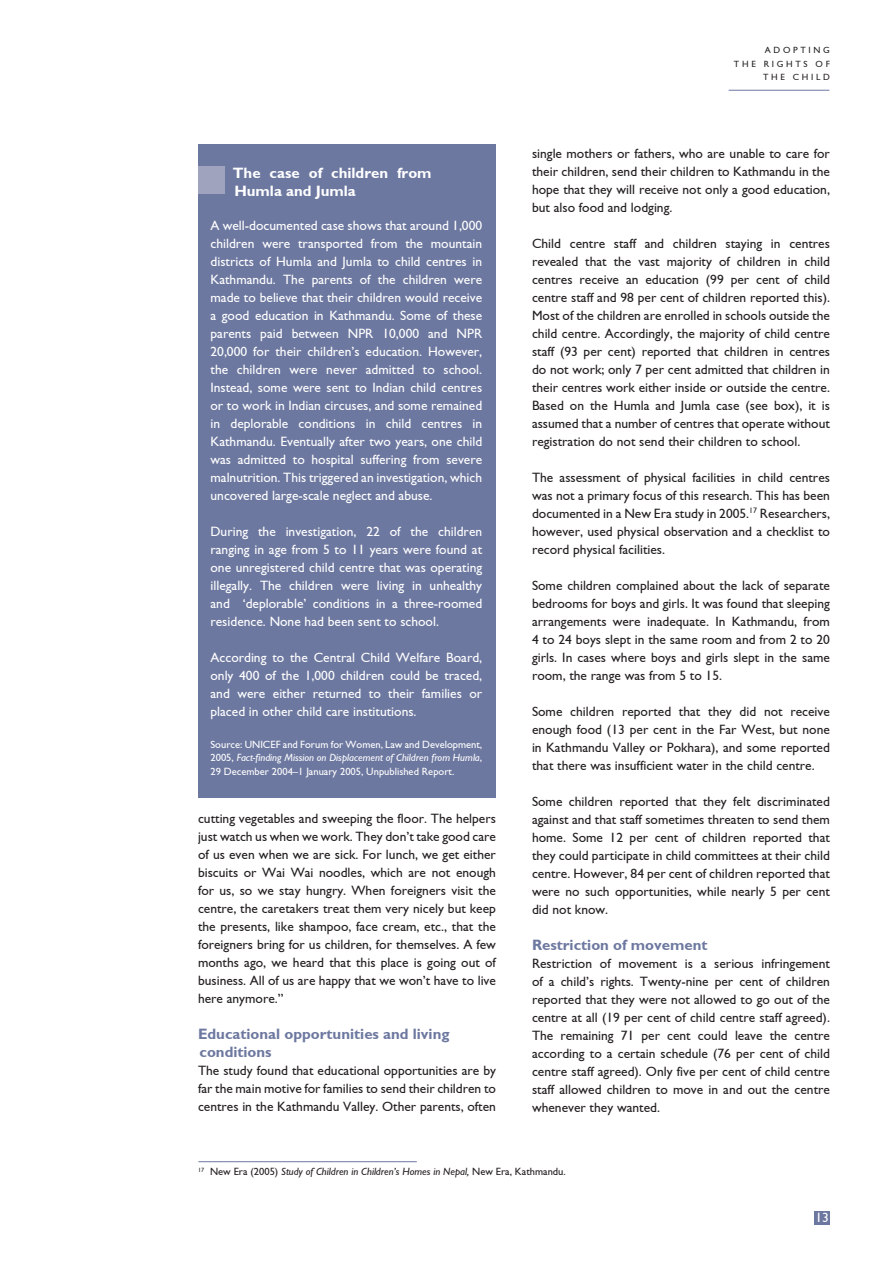
<style>
.page{position:relative;width:893px;height:1263px;background:#fff}
.page>*{position:absolute;margin:0;border:0;box-sizing:border-box;transform-origin:0 0}
.t1{font:700 15px/18px "Gill Sans";color:#6d78a0}
.t2{font:700 15px/18px "Gill Sans";color:#fff}
.t3{font:13.5px/18px "Gill Sans";color:#231f20;text-align:justify}
.t4{font:13.5px/18px "Gill Sans";color:#fff;text-align:justify}
.t5{font:10.5px/13.5px "Gill Sans";color:#fff;text-align:justify}
.t6{font:italic 10.5px "Gill Sans";color:#231f20}
.t7{font:9px/13.5px "Gill Sans";letter-spacing:.3em;color:#231f20;text-align:right}
.s1{font-style:italic}
.s2{font-style:normal}
</style>
<div class="page">
<div style="left:814px;top:1210px;width:16px;height:14px;background:#6d78a0"></div>
<hr style="left:729px;top:90px;width:100px;height:1px;background:#6d78a0">
<div style="left:198px;top:144px;width:298px;height:654px;background:#6d78a0"></div>
<div style="left:198px;top:167px;width:27px;height:27px;background:#a0a3be"></div>
<hr style="left:198px;top:1161px;width:219px;height:1px;background:#6d78a0">
<p class="t2" style="left:233px;top:164px;width:200px">The case of children from<br>Humla and Jumla</p>
<p class="t4" style="left:210px;top:217px;width:273px">A well-documented case shows that around 1,000 children were transported from the mountain districts of Humla and Jumla to child centres in Kathmandu. The parents of the children were made to believe that their children would receive a good education in Kathmandu. Some of these parents paid between NPR 10,000 and NPR 20,000 for their children’s education. However, the children were never admitted to school.<br>Instead, some were sent to Indian child centres or to work in Indian circuses, and some remained in deplorable conditions in child centres in Kathmandu. Eventually after two years, one child was admitted to hospital suffering from severe malnutrition. This triggered an investigation, which uncovered large-scale neglect and abuse.</p>
<p class="t4" style="left:210px;top:523px;width:273px">During the investigation, 22 of the children ranging in age from 5 to 11 years were found at one unregistered child centre that was operating illegally. The children were living in unhealthy and ‘deplorable’ conditions in a three-roomed residence. None had been sent to school.</p>
<p class="t4" style="left:210px;top:649px;width:273px">According to the Central Child Welfare Board, only 400 of the 1,000 children could be traced, and were either returned to their families or placed in other child care institutions.</p>
<p class="t5" style="left:210px;top:737px;width:273px">Source: UNICEF and Forum for Women, Law and Development, 2005, <span class="s1">Fact-finding Mission on Displacement of Children from Humla</span>, 29 December 2004–1 January 2005, Unpublished Report.</p>
<p class="t3" style="left:198px;top:810px;width:299px">cutting vegetables and sweeping the floor. The helpers just watch us when we work. They don’t take good care of us even when we are sick. For lunch, we get either biscuits or Wai Wai noodles, which are not enough for us, so we stay hungry. When foreigners visit the centre, the caretakers treat them very nicely but keep the presents, like shampoo, face cream, etc., that the foreigners bring for us children, for themselves. A few months ago, we heard that this place is going out of business. All of us are happy that we won’t have to live here anymore.”</p>
<p class="t1" style="left:198px;top:1025px;width:253px">Educational opportunities and living conditions</p>
<p class="t3" style="left:198px;top:1062px;width:299px">The study found that educational opportunities are by far the main motive for families to send their children to centres in the Kathmandu Valley. Other parents, often</p>
<p class="t7" style="left:734px;top:43px;width:97px">ADOPTING<br>THE RIGHTS OF<br>THE CHILD</p>
<p class="t3" style="left:532px;top:144px;width:299px">single mothers or fathers, who are unable to care for their children, send their children to Kathmandu in the hope that they will receive not only a good education, but also food and lodging.</p>
<p class="t3" style="left:532px;top:234px;width:299px">Child centre staff and children staying in centres revealed that the vast majority of children in child centres receive an education (99 per cent of child centre staff and 98 per cent of children reported this).<br>Most of the children are enrolled in schools outside the child centre. Accordingly, the majority of child centre staff (93 per cent) reported that children in centres do not work; only 7 per cent admitted that children in their centres work either inside or outside the centre.<br>Based on the Humla and Jumla case (see box), it is assumed that a number of centres that operate without registration do not send their children to school.</p>
<p class="t3" style="left:532px;top:468px;width:299px">The assessment of physical facilities in child centres was not a primary focus of this research. This has been documented in a New Era study in 2005.<sup>17</sup> Researchers, however, used physical observation and a checklist to record physical facilities.</p>
<p class="t3" style="left:532px;top:576px;width:299px">Some children complained about the lack of separate bedrooms for boys and girls. It was found that sleeping arrangements were inadequate. In Kathmandu, from 4 to 24 boys slept in the same room and from 2 to 20 girls. In cases where boys and girls slept in the same room, the range was from 5 to 15.</p>
<p class="t3" style="left:532px;top:702px;width:299px">Some children reported that they did not receive enough food (13 per cent in the Far West, but none in Kathmandu Valley or Pokhara), and some reported that there was insufficient water in the child centre.</p>
<p class="t3" style="left:532px;top:792px;width:299px">Some children reported that they felt discriminated against and that staff sometimes threaten to send them home. Some 12 per cent of children reported that they could participate in child committees at their child centre. However, 84 per cent of children reported that were no such opportunities, while nearly 5 per cent did not know.</p>
<p class="t1" style="left:532px;top:936px;width:177px">Restriction of movement</p>
<p class="t3" style="left:532px;top:954px;width:299px">Restriction of movement is a serious infringement of a child’s rights. Twenty-nine per cent of children reported that they were not allowed to go out of the centre at all (19 per cent of child centre staff agreed).<br>The remaining 71 per cent could leave the centre according to a certain schedule (76 per cent of child centre staff agreed). Only five per cent of child centre staff allowed children to move in and out the centre whenever they wanted.</p>
<p class="t6" style="left:198px;top:1166px;width:369px"><sup>17</sup> <span class="s2">New Era (2005)</span> Study of Children in Children’s Homes in Nepal, <span class="s2">New Era, Kathmandu.</span></p>
<p class="t4" style="left:815px;top:1208px;width:15px">13</p>
</div>
